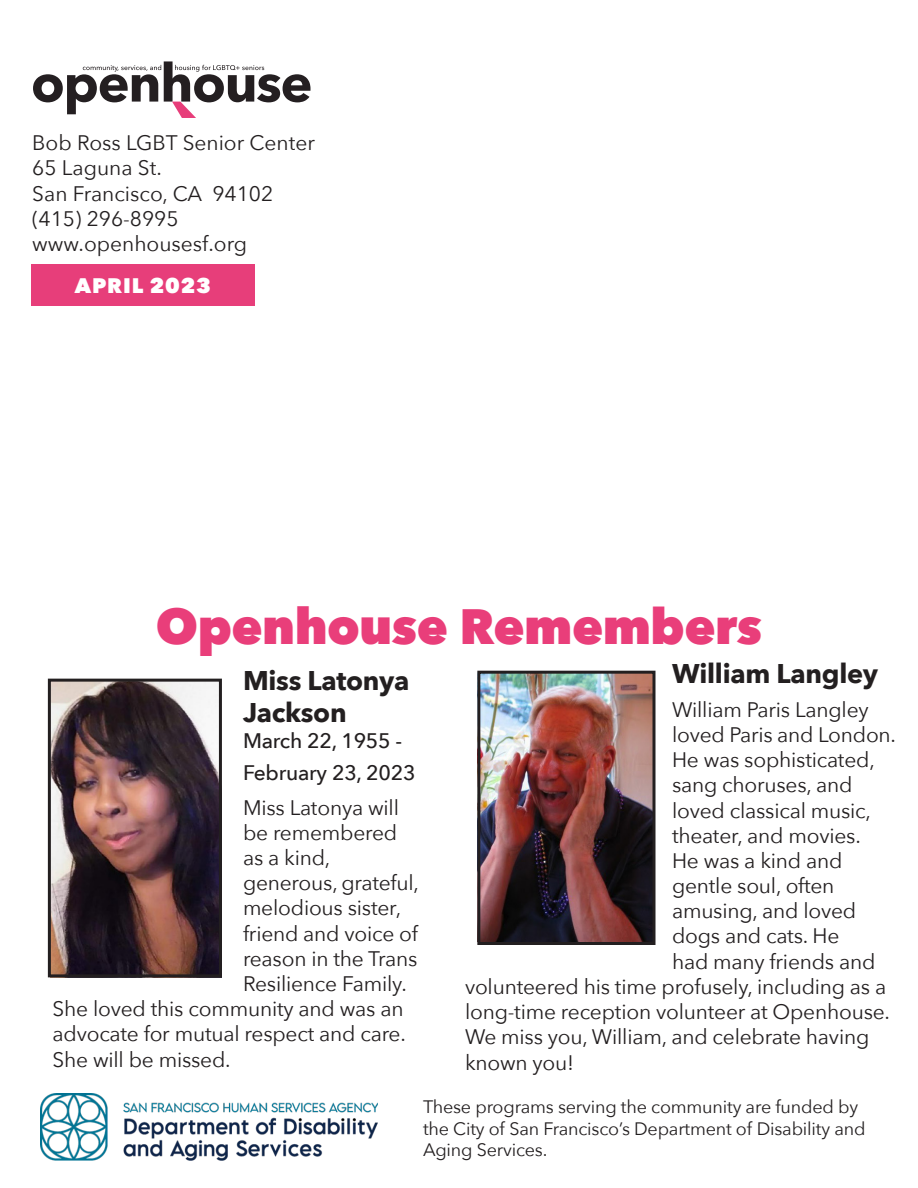
<style>
.page{position:relative;width:918px;height:1188px;background:#fff}
.page>*{position:absolute;margin:0;border:0;box-sizing:border-box;transform-origin:0 0}
.t1{font:800 49.5px "Avenir Next";letter-spacing:-.01em;color:#e93e7a}
.t2{font:700 27px/32.4px "Avenir Next";letter-spacing:-.01em;color:#231f20}
.t3{font:21px/25.2px "Avenir Next";letter-spacing:-.01em;color:#231f20}
.t4{font:500 21px/32.4px "Avenir Next";letter-spacing:-.01em;color:#231f20}
.t5{font:800 21px "Avenir Next";letter-spacing:.04em;color:#fff}
.t6{font:18px/21.6px "Avenir Next";letter-spacing:-.01em;color:#231f20}
</style>
<div class="page">
<div style="left:32px;top:264px;width:223px;height:42px;background:#e73e7a"></div>
<img style="left:41px;top:1093px;width:337px;height:67px">
<svg style="left:33px;top:61px;width:277px;height:57px"></svg>
<img style="left:51px;top:683px;width:171px;height:295px">
<img style="left:481px;top:675px;width:170px;height:266px">
<div style="left:477px;top:671px;width:178px;height:274px;border:3px solid #231f20"></div>
<div style="left:48px;top:679px;width:174px;height:298px;border:3px solid #231f20"></div>
<p class="t3" style="left:32px;top:129px;width:284px">Bob Ross LGBT Senior Center<br>65 Laguna St.<br>San Francisco, CA 94102 (415) 296-8995 www.openhousesf.org</p>
<p class="t5" style="left:75px;top:272px;width:138px">APRIL 2023</p>
<h1 class="t1" style="left:156px;top:596px;width:608px">Openhouse Remembers</h1>
<p class="t2" style="left:243px;top:664px;width:168px">Miss Latonya<br>Jackson</p>
<p class="t4" style="left:243px;top:724px;width:174px">March 22, 1955 -<br>February 23, 2023</p>
<p class="t3" style="left:243px;top:794px;width:158px">Miss Latonya will</p>
<p class="t3" style="left:243px;top:819px;width:156px">be remembered</p>
<p class="t3" style="left:243px;top:844px;width:89px">as a kind,</p>
<p class="t3" style="left:243px;top:869px;width:178px">generous, grateful,</p>
<p class="t3" style="left:243px;top:895px;width:160px">melodious sister,</p>
<p class="t3" style="left:243px;top:920px;width:176px">friend and voice of</p>
<p class="t3" style="left:243px;top:945px;width:176px">reason in the Trans</p>
<p class="t3" style="left:243px;top:970px;width:165px">Resilience Family.</p>
<p class="t3" style="left:53px;top:995px;width:353px">She loved this community and was an</p>
<p class="t3" style="left:53px;top:1021px;width:355px">advocate for mutual respect and care.</p>
<p class="t3" style="left:53px;top:1046px;width:180px">She will be missed.</p>
<p class="t2" style="left:672px;top:656px;width:208px">William Langley</p>
<p class="t3" style="left:672px;top:696px;width:198px">William Paris Langley</p>
<p class="t3" style="left:672px;top:721px;width:226px">loved Paris and London.</p>
<p class="t3" style="left:672px;top:746px;width:204px">He was sophisticated,</p>
<p class="t3" style="left:672px;top:771px;width:182px">sang choruses, and</p>
<p class="t3" style="left:672px;top:797px;width:201px">loved classical music,</p>
<p class="t3" style="left:672px;top:822px;width:190px">theater, and movies.</p>
<p class="t3" style="left:672px;top:847px;width:172px">He was a kind and</p>
<p class="t3" style="left:672px;top:872px;width:164px">gentle soul, often</p>
<p class="t3" style="left:672px;top:897px;width:186px">amusing, and loved</p>
<p class="t3" style="left:672px;top:923px;width:169px">dogs and cats. He</p>
<p class="t3" style="left:672px;top:948px;width:205px">had many friends and</p>
<p class="t3" style="left:465px;top:973px;width:423px">volunteered his time profusely, including as a</p>
<p class="t3" style="left:465px;top:998px;width:427px">long-time reception volunteer at Openhouse.</p>
<p class="t3" style="left:465px;top:1023px;width:406px">We miss you, William, and celebrate having</p>
<p class="t3" style="left:465px;top:1049px;width:111px">known you!</p>
<p class="t6" style="left:423px;top:1095px;width:444px">These programs serving the community are funded by the City of San Francisco’s Department of Disability and<br>Aging Services.</p>
</div>
